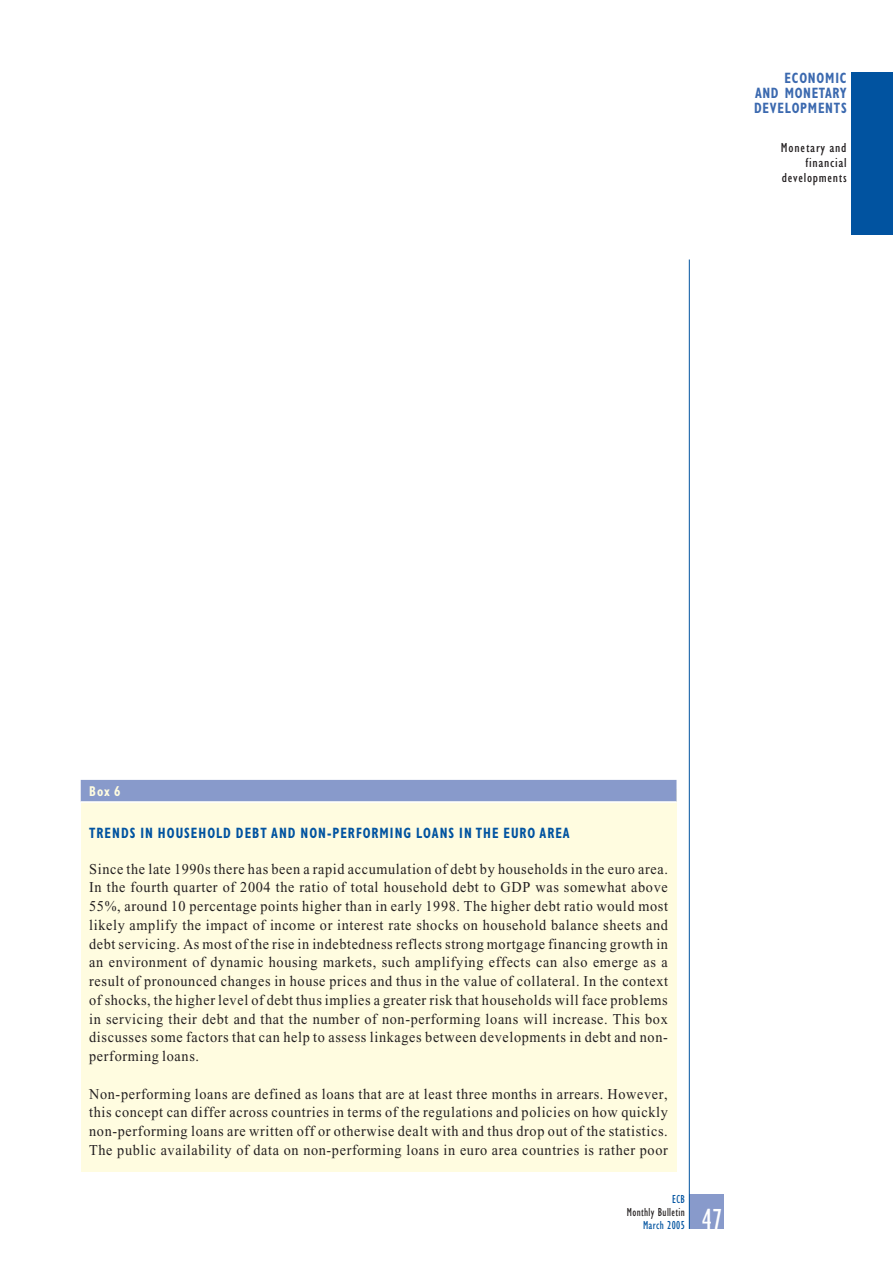
<style>
.page{position:relative;width:893px;height:1263px;background:#fff}
.page>*{position:absolute;margin:0;border:0;box-sizing:border-box;transform-origin:0 0}
.t1{font:condensed 30px "Gill Sans";color:#fff;scale:.95 1}
.t2{font:15px/18.8px "Times New Roman";letter-spacing:.045em;color:#231f20;text-align:justify;scale:.95 1}
.t3{font:700 condensed 15px "Gill Sans";letter-spacing:.08em;color:#0153a0;scale:.85 1}
.t4{font:700 condensed 15px/15px "Gill Sans";letter-spacing:.06em;color:#3b69af;text-align:justify;scale:.85 1}
.t5{font:700 condensed 14.25px "Gill Sans";color:#fffce0;scale:.85 1}
.t6{font:condensed 13.5px/15px "Gill Sans";letter-spacing:.05em;color:#231f20;text-align:right;scale:1.1 1}
.t7{font:condensed 12px "Gill Sans";letter-spacing:.035em;color:#231f20;scale:.95 1}
.t8{font:condensed 12px "Gill Sans";letter-spacing:.035em;color:#0153a0;scale:.95 1}
</style>
<div class="page">
<div style="left:850px;top:72px;width:42px;height:163px;background:#0153a0"></div>
<div style="left:689px;top:1195px;width:34px;height:34px;background:#889acb"></div>
<hr style="left:689px;top:260px;width:1px;height:969px;background:#0153a0">
<div style="left:81px;top:789px;width:595px;height:383px;background:#fffce0"></div>
<div style="left:81px;top:780px;width:595px;height:22px;background:#889acb"></div>
<hr style="left:81px;top:801px;width:595px;height:2px;background:#fff">
<p class="t4" style="left:754px;top:72px;width:110px;text-indent:30px">ECONOMIC AND MONETARY DEVELOPMENTS</p>
<p class="t6" style="left:781px;top:141px;width:61px">Monetary and financial developments</p>
<p class="t5" style="left:89px;top:786px;width:38px">Box 6</p>
<p class="t3" style="left:89px;top:827px;width:567px">TRENDS IN HOUSEHOLD DEBT AND NON-PERFORMING LOANS IN THE EURO AREA</p>
<p class="t2" style="left:89px;top:861px;width:611px">Since the late 1990s there has been a rapid accumulation of debt by households in the euro area.<br>In the fourth quarter of 2004 the ratio of total household debt to GDP was somewhat above 55%, around 10 percentage points higher than in early 1998. The higher debt ratio would most likely amplify the impact of income or interest rate shocks on household balance sheets and debt servicing. As most of the rise in indebtedness reflects strong mortgage financing growth in an environment of dynamic housing markets, such amplifying effects can also emerge as a result of pronounced changes in house prices and thus in the value of collateral. In the context of shocks, the higher level of debt thus implies a greater risk that households will face problems in servicing their debt and that the number of non-performing loans will increase. This box discusses some factors that can help to assess linkages between developments in debt and non&shy;performing loans.</p>
<p class="t2" style="left:89px;top:1086px;width:610px">Non-performing loans are defined as loans that are at least three months in arrears. However, this concept can differ across countries in terms of the regulations and policies on how quickly non-performing loans are written off or otherwise dealt with and thus drop out of the statistics.<br>The public availability of data on non-performing loans in euro area countries is rather poor</p>
<p class="t8" style="left:672px;top:1195px;width:15px">ECB</p>
<p class="t7" style="left:626px;top:1208px;width:63px">Monthly Bulletin</p>
<p class="t8" style="left:643px;top:1220px;width:46px">March 2005</p>
<h1 class="t1" style="left:701px;top:1208px;width:23px">47</h1>
</div>
